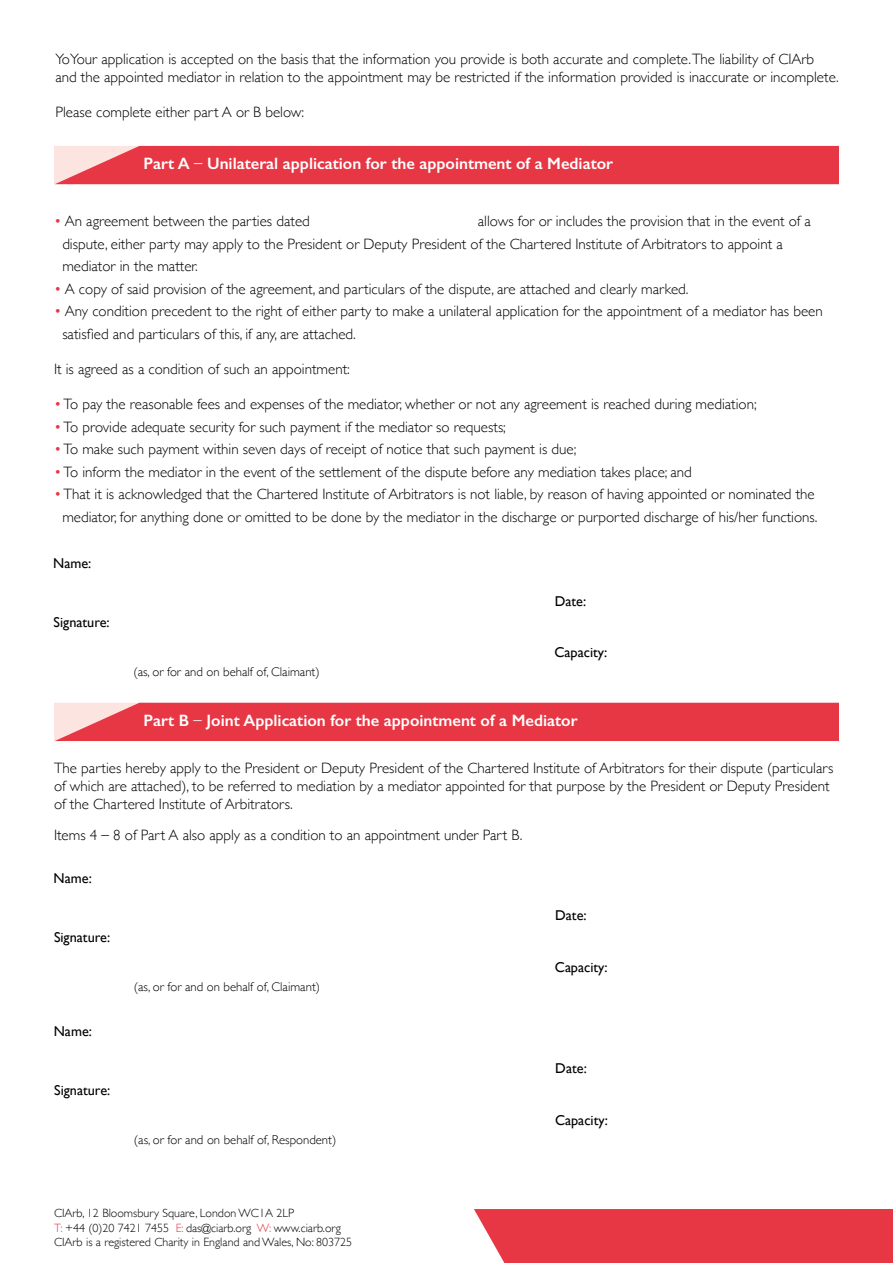
<style>
.page{position:relative;width:893px;height:1263px;background:#fff}
.page>*{position:absolute;margin:0;border:0;box-sizing:border-box;transform-origin:0 0}
.t1{font:600 16.5px "Gill Sans";color:#fff}
.t2{font:300 15px/22.5px "Gill Sans";color:#000}
.t3{font:14.25px "Gill Sans";color:#000}
.t4{font:300 12.75px "Gill Sans";color:#000}
.t5{font:300 12px/14.2px "Gill Sans";color:#000}
.s1{color:#e73745}
</style>
<div class="page">
<div style="left:54px;top:146px;width:785px;height:38px;background:#e73745"></div>
<div style="left:54px;top:703px;width:785px;height:38px;background:#e73745"></div>
<div style="left:474px;top:1209px;width:419px;height:54px;background:#e73745"></div>
<p class="t2" style="left:55px;top:50px;width:785px;line-height:18px">YoYour application is accepted on the basis that the information you provide is both accurate and complete.The liability of CIArb and the appointed mediator in relation to the appointment may be restricted if the information provided is inaccurate or incomplete.</p>
<p class="t2" style="left:55px;top:100px;width:250px">Please complete either part A or B below:</p>
<p class="t1" style="left:144px;top:154px;width:48px">Part A</p>
<p class="t1" style="left:194px;top:146px;width:10px">_</p>
<p class="t1" style="left:207px;top:154px;width:407px">Unilateral application for the appointment of a Mediator</p>
<p class="t2" style="left:62px;top:209px;width:750px;text-indent:416px">allows for or includes the provision that in the event of a dispute, either party may apply to the President or Deputy President of the Chartered Institute of Arbitrators to appoint a mediator in the matter.</p>
<p class="t2" style="left:54px;top:277px;width:636px"><span class="s1">•</span> A copy of said provision of the agreement, and particulars of the dispute, are attached and clearly marked.</p>
<p class="t2" style="left:62px;top:299px;width:762px;text-indent:-8px"><span class="s1">•</span> Any condition precedent to the right of either party to make a unilateral application for the appointment of a mediator has been satisfied and particulars of this, if any, are attached.</p>
<p class="t2" style="left:54px;top:357px;width:297px">It is agreed as a condition of such an appointment:</p>
<p class="t2" style="left:54px;top:392px;width:704px"><span class="s1">•</span> To pay the reasonable fees and expenses of the mediator, whether or not any agreement is reached during mediation;</p>
<p class="t2" style="left:54px;top:415px;width:453px"><span class="s1">•</span> To provide adequate security for such payment if the mediator so requests;</p>
<p class="t2" style="left:54px;top:437px;width:524px"><span class="s1">•</span> To make such payment within seven days of receipt of notice that such payment is due;</p>
<p class="t2" style="left:54px;top:460px;width:639px"><span class="s1">•</span> To inform the mediator in the event of the settlement of the dispute before any mediation takes place; and</p>
<p class="t2" style="left:54px;top:482px;width:765px;text-align:center"><span class="s1">•</span> That it is acknowledged that the Chartered Institute of Arbitrators is not liable, by reason of having appointed or nominated the mediator, for anything done or omitted to be done by the mediator in the discharge or purported discharge of his/her functions.</p>
<p class="t2" style="left:54px;top:209px;width:257px"><span class="s1">•</span> An agreement between the parties dated</p>
<p class="t3" style="left:53px;top:555px;width:40px">Name:</p>
<p class="t3" style="left:54px;top:614px;width:58px">Signature:</p>
<p class="t3" style="left:555px;top:592px;width:33px">Date:</p>
<p class="t4" style="left:133px;top:662px;width:188px">(as, or for and on behalf of, Claimant)</p>
<p class="t3" style="left:555px;top:644px;width:54px">Capacity:</p>
<p class="t1" style="left:144px;top:711px;width:47px">Part B</p>
<p class="t1" style="left:194px;top:703px;width:10px">_</p>
<p class="t1" style="left:206px;top:711px;width:373px">Joint Application for the appointment of a Mediator</p>
<p class="t2" style="left:54px;top:759px;width:781px;line-height:18px">The parties hereby apply to the President or Deputy President of the Chartered Institute of Arbitrators for their dispute (particulars of which are attached), to be referred to mediation by a mediator appointed for that purpose by the President or Deputy President of the Chartered Institute of Arbitrators.</p>
<p class="t2" style="left:54px;top:823px;width:470px">Items 4 _ 8 of Part A also apply as a condition to an appointment under Part B.</p>
<p class="t3" style="left:54px;top:870px;width:40px">Name:</p>
<p class="t3" style="left:54px;top:928px;width:58px">Signature:</p>
<p class="t3" style="left:54px;top:1023px;width:40px">Name:</p>
<p class="t3" style="left:54px;top:1081px;width:58px">Signature:</p>
<p class="t4" style="left:134px;top:977px;width:188px">(as, or for and on behalf of, Claimant)</p>
<p class="t4" style="left:134px;top:1130px;width:204px">(as, or for and on behalf of, Respondent)</p>
<p class="t5" style="left:54px;top:1206px;width:300px">CIArb, 12 Bloomsbury Square, London WC1A 2LP<br><span class="s1">T:</span> +44 (0)20 7421 7455 <span class="s1">E:</span> das@ciarb.org <span class="s1">W:</span> www.ciarb.org<br>CIArb is a registered Charity in England and Wales, No: 803725</p>
<p class="t3" style="left:555px;top:907px;width:33px">Date:</p>
<p class="t3" style="left:555px;top:959px;width:54px">Capacity:</p>
<p class="t3" style="left:555px;top:1060px;width:33px">Date:</p>
<p class="t3" style="left:555px;top:1111px;width:54px">Capacity:</p>
</div>
